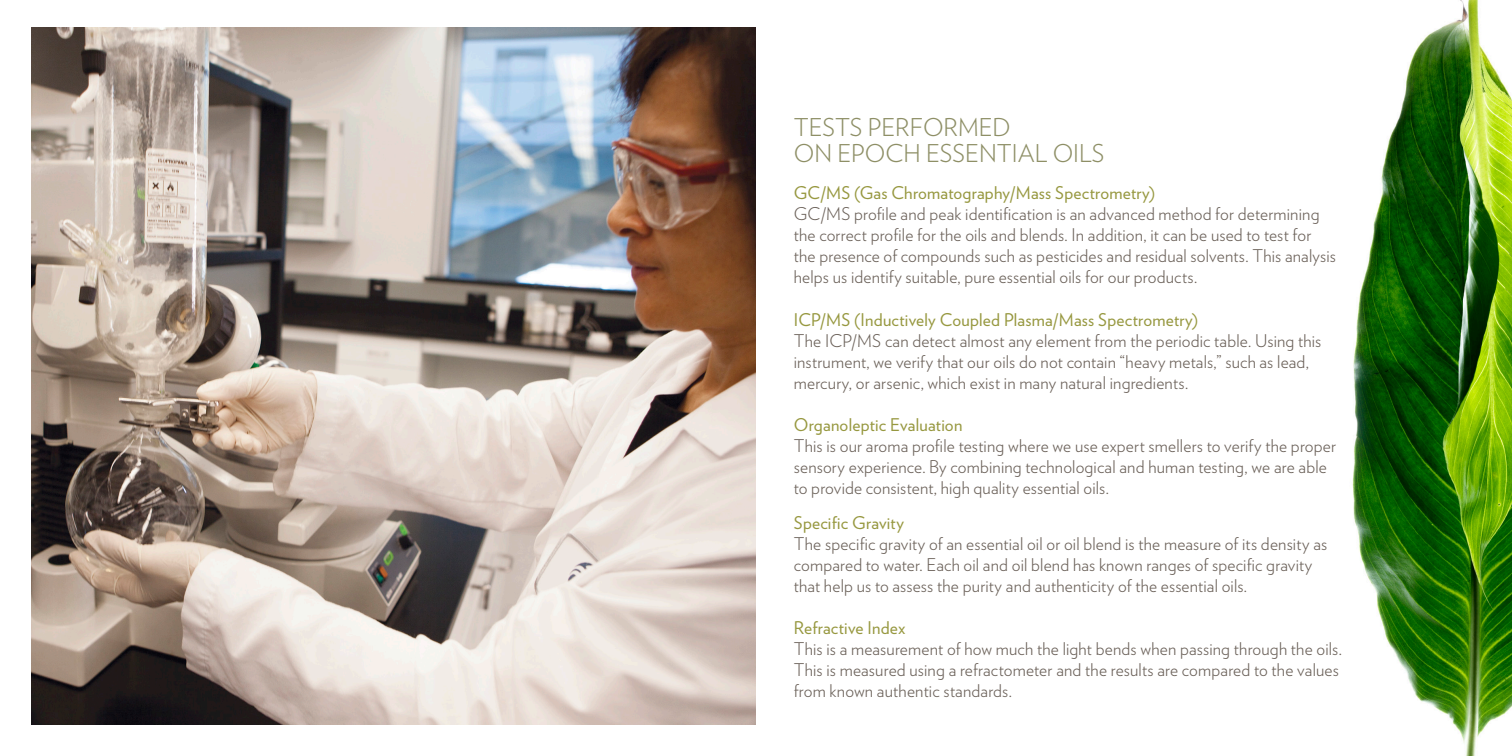
<style>
.page{position:relative;width:1512px;height:756px;background:#fff}
.page>*{position:absolute;margin:0;border:0;box-sizing:border-box;transform-origin:0 0}
.t1{font:300 24.5px/26.2px "Verlag";color:#8e8f66}
.t2{font:300 17.5px/21px "Verlag";letter-spacing:.01em;color:#6a6058}
.t3{font:17.5px "Verlag";letter-spacing:.01em;color:#979840}
</style>
<div class="page">
<img style="left:1352px;top:0;width:160px;height:756px">
<img style="left:32px;top:27px;width:724px;height:697px">
<p class="t1" style="left:794px;top:113px;width:312px">TESTS PERFORMED<br>ON EPOCH ESSENTIAL OILS</p>
<p class="t3" style="left:794px;top:180px;width:363px">GC/MS (Gas Chromatography/Mass Spectrometry)</p>
<p class="t2" style="left:794px;top:202px;width:544px">GC/MS profile and peak identification is an advanced method for determining the correct profile for the oils and blends. In addition, it can be used to test for the presence of compounds such as pesticides and residual solvents. This analysis helps us identify suitable, pure essential oils for our products.</p>
<p class="t3" style="left:794px;top:307px;width:406px">ICP/MS (Inductively Coupled Plasma/Mass Spectrometry)</p>
<p class="t2" style="left:794px;top:329px;width:529px">The ICP/MS can detect almost any element from the periodic table. Using this instrument, we verify that our oils do not contain “heavy metals,” such as lead, mercury, or arsenic, which exist in many natural ingredients.</p>
<p class="t3" style="left:794px;top:412px;width:170px">Organoleptic Evaluation</p>
<p class="t2" style="left:794px;top:434px;width:544px">This is our aroma profile testing where we use expert smellers to verify the proper sensory experience. By combining technological and human testing, we are able to provide consistent, high quality essential oils.</p>
<p class="t3" style="left:794px;top:510px;width:112px">Specific Gravity</p>
<p class="t2" style="left:794px;top:532px;width:535px">The specific gravity of an essential oil or oil blend is the measure of its density as compared to water. Each oil and oil blend has known ranges of specific gravity that help us to assess the purity and authenticity of the essential oils.</p>
<p class="t3" style="left:794px;top:615px;width:113px">Refractive Index</p>
<p class="t2" style="left:794px;top:637px;width:550px">This is a measurement of how much the light bends when passing through the oils.<br>This is measured using a refractometer and the results are compared to the values from known authentic standards.</p>
</div>
